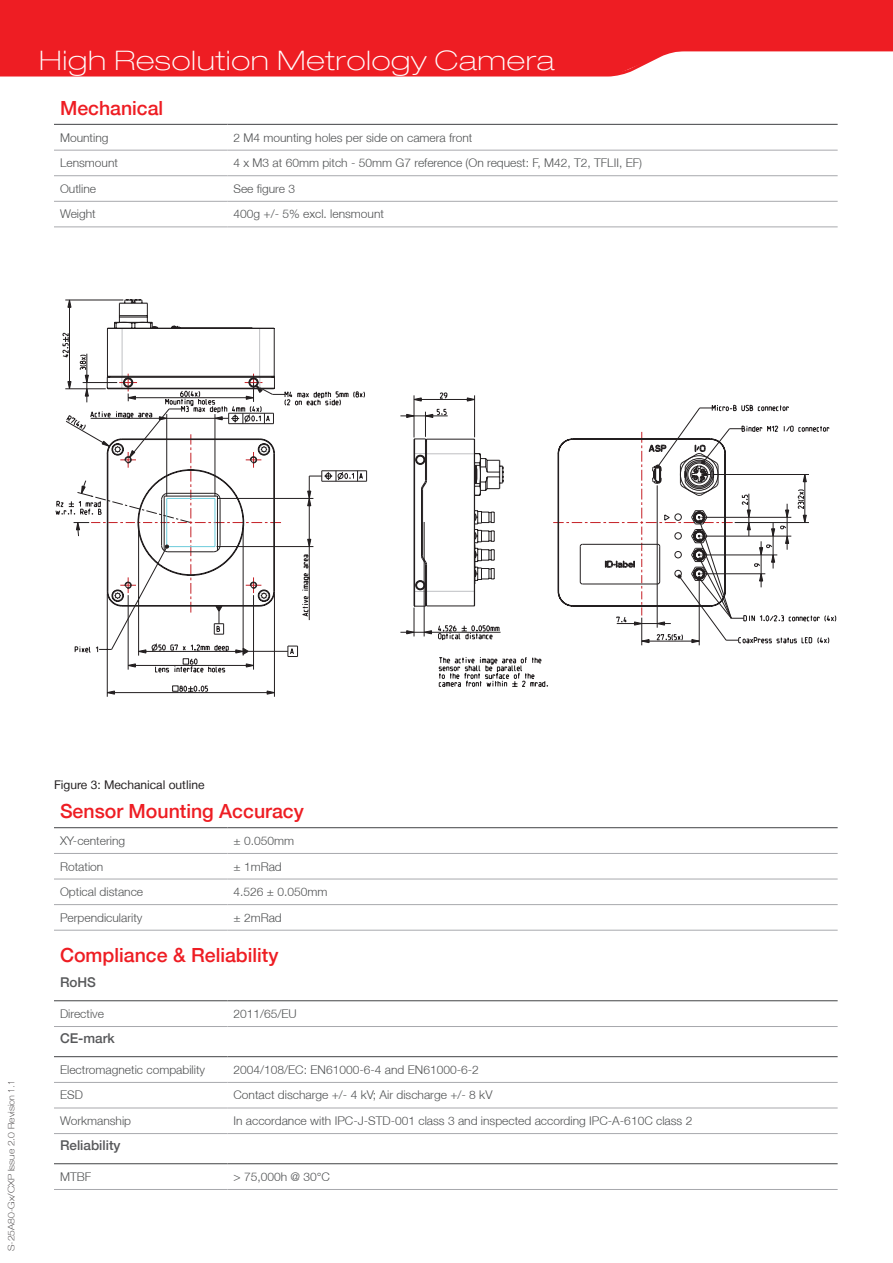
<style>
.page{position:relative;width:893px;height:1263px;background:#fff}
.page>*{position:absolute;margin:0;border:0;box-sizing:border-box;transform-origin:0 0}
.t1{font:100 expanded 27px "Helvetica Neue LT Std";letter-spacing:.025em;color:#fff;scale:1.1 1}
.Table_header{font:500 19.5px "Helvetica Neue LT";color:#ee1d23}
.Heading_2{font:500 19.5px "Helvetica Neue LT";color:#ee1d23}
.Table_header-2{font:500 13.5px "Helvetica Neue LT";color:#57585a}
.Table_left_column{font:300 12px "Helvetica Neue LT";color:#4f5152}
.Table_header-3{font:12px "Helvetica Neue LT";color:#231f20}
.t2{font:100 9px "Helvetica Neue LT";color:#231f20;scale:1.14 1}
</style>
<div class="page">
<svg style="left:0;top:76px;width:614px;height:1px"></svg>
<svg style="left:0;top:0;width:893px;height:76px;background:#ef3136"></svg>
<hr style="left:54px;top:124px;width:173px;height:1px;background:#57585a">
<hr style="left:227px;top:124px;width:611px;height:1px;background:#57585a">
<hr style="left:54px;top:150px;width:173px;height:1px;background:#a8a9ad">
<hr style="left:227px;top:150px;width:611px;height:1px;background:#a8a9ad">
<hr style="left:54px;top:175px;width:173px;height:1px;background:#a8a9ad">
<hr style="left:227px;top:175px;width:611px;height:1px;background:#a8a9ad">
<hr style="left:54px;top:201px;width:173px;height:1px;background:#a8a9ad">
<hr style="left:227px;top:201px;width:611px;height:1px;background:#a8a9ad">
<hr style="left:54px;top:226px;width:173px;height:1px;background:#a8a9ad">
<hr style="left:227px;top:226px;width:611px;height:1px;background:#a8a9ad">
<hr style="left:54px;top:827px;width:173px;height:1px;background:#57585a">
<hr style="left:227px;top:827px;width:611px;height:1px;background:#57585a">
<hr style="left:54px;top:853px;width:173px;height:1px;background:#a8a9ad">
<hr style="left:227px;top:853px;width:611px;height:1px;background:#a8a9ad">
<hr style="left:54px;top:879px;width:173px;height:1px;background:#a8a9ad">
<hr style="left:227px;top:879px;width:611px;height:1px;background:#a8a9ad">
<hr style="left:54px;top:904px;width:173px;height:1px;background:#a8a9ad">
<hr style="left:227px;top:904px;width:611px;height:1px;background:#a8a9ad">
<hr style="left:54px;top:930px;width:173px;height:1px;background:#a8a9ad">
<hr style="left:227px;top:930px;width:611px;height:1px;background:#a8a9ad">
<hr style="left:54px;top:1000px;width:173px;height:1px;background:#57585a">
<hr style="left:227px;top:1000px;width:611px;height:1px;background:#57585a">
<hr style="left:54px;top:1026px;width:173px;height:1px;background:#a8a9ad">
<hr style="left:227px;top:1026px;width:611px;height:1px;background:#a8a9ad">
<hr style="left:54px;top:1056px;width:173px;height:1px;background:#57585a">
<hr style="left:227px;top:1056px;width:611px;height:1px;background:#57585a">
<hr style="left:54px;top:1082px;width:173px;height:1px;background:#a8a9ad">
<hr style="left:227px;top:1082px;width:611px;height:1px;background:#a8a9ad">
<hr style="left:54px;top:1107px;width:173px;height:1px;background:#a8a9ad">
<hr style="left:227px;top:1107px;width:611px;height:1px;background:#a8a9ad">
<hr style="left:54px;top:1133px;width:173px;height:1px;background:#a8a9ad">
<hr style="left:227px;top:1133px;width:611px;height:1px;background:#a8a9ad">
<hr style="left:54px;top:1163px;width:173px;height:1px;background:#57585a">
<hr style="left:227px;top:1163px;width:611px;height:1px;background:#57585a">
<hr style="left:54px;top:1189px;width:173px;height:1px;background:#a8a9ad">
<hr style="left:227px;top:1189px;width:611px;height:1px;background:#a8a9ad">
<hr style="left:274px;top:594px;width:1px;height:103px;background:#231f20">
<svg style="left:55px;top:299px;width:754px;height:396px"></svg>
<p class="t1" style="left:39px;top:45px;width:470px">High Resolution Metrology Camera</p>
<p class="Heading_2" style="left:60px;top:96px;width:105px">Mechanical</p>
<p class="Table_left_column" style="left:60px;top:130px;width:50px">Mounting</p>
<p class="Table_left_column" style="left:233px;top:130px;width:240px">2 M4 mounting holes per side on camera front</p>
<p class="Table_left_column" style="left:60px;top:156px;width:59px">Lensmount</p>
<p class="Table_left_column" style="left:233px;top:156px;width:410px">4 x M3 at 60mm pitch - 50mm G7 reference (On request: F, M42, T2, TFLII, EF)</p>
<p class="Table_left_column" style="left:60px;top:181px;width:37px">Outline</p>
<p class="Table_left_column" style="left:233px;top:181px;width:63px">See figure 3</p>
<p class="Table_left_column" style="left:60px;top:207px;width:37px">Weight</p>
<p class="Table_left_column" style="left:233px;top:207px;width:152px">400g +/- 5% excl. lensmount</p>
<p class="t2" style="left:6px;top:1251px;width:152px;rotate:-90deg">S-25A80-Gx/CXP Issue 2.0 Revision 1.1</p>
<p class="Table_header-3" style="left:54px;top:778px;width:152px">Figure 3: Mechanical outline</p>
<p class="Table_header" style="left:60px;top:799px;width:245px">Sensor Mounting Accuracy</p>
<p class="Table_left_column" style="left:60px;top:833px;width:67px">XY-centering</p>
<p class="Table_left_column" style="left:233px;top:833px;width:62px">± 0.050mm</p>
<p class="Table_left_column" style="left:60px;top:859px;width:45px">Rotation</p>
<p class="Table_left_column" style="left:233px;top:859px;width:50px">± 1mRad</p>
<p class="Table_left_column" style="left:60px;top:884px;width:85px">Optical distance</p>
<p class="Table_left_column" style="left:233px;top:884px;width:95px">4.526 ± 0.050mm</p>
<p class="Table_left_column" style="left:60px;top:910px;width:84px">Perpendicularity</p>
<p class="Table_left_column" style="left:233px;top:910px;width:50px">± 2mRad</p>
<p class="Table_header" style="left:60px;top:944px;width:220px">Compliance &amp; Reliability</p>
<p class="Table_header-2" style="left:60px;top:974px;width:38px">RoHS</p>
<p class="Table_left_column" style="left:60px;top:1006px;width:46px">Directive</p>
<p class="Table_left_column" style="left:233px;top:1006px;width:65px">2011/65/EU</p>
<p class="Table_header-2" style="left:60px;top:1030px;width:56px">CE-mark</p>
<p class="Table_left_column" style="left:60px;top:1062px;width:147px">Electromagnetic compability</p>
<p class="Table_left_column" style="left:233px;top:1062px;width:247px">2004/108/EC: EN61000-6-4 and EN61000-6-2</p>
<p class="Table_left_column" style="left:60px;top:1088px;width:24px">ESD</p>
<p class="Table_left_column" style="left:233px;top:1088px;width:260px">Contact discharge +/- 4 kV; Air discharge +/- 8 kV</p>
<p class="Table_left_column" style="left:60px;top:1113px;width:73px">Workmanship</p>
<p class="Table_left_column" style="left:233px;top:1113px;width:460px">In accordance with IPC-J-STD-001 class 3 and inspected according IPC-A-610C class 2</p>
<p class="Table_header-2" style="left:60px;top:1137px;width:62px">Reliability</p>
<p class="Table_left_column" style="left:60px;top:1169px;width:33px">MTBF</p>
<p class="Table_left_column" style="left:233px;top:1169px;width:98px">&gt; 75,000h @ 30°C</p>
</div>
